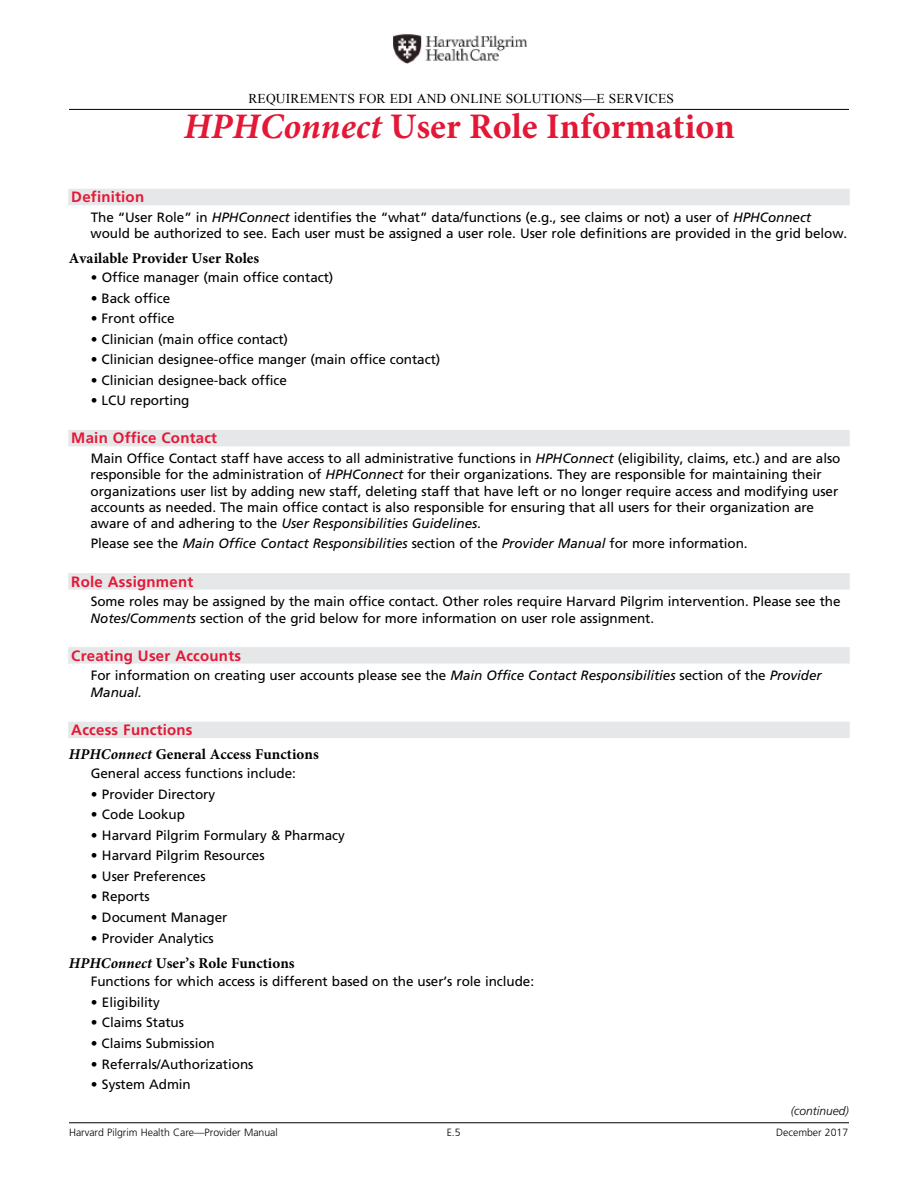
<style>
.page{position:relative;width:918px;height:1188px;background:#fff}
.page>*{position:absolute;margin:0;border:0;box-sizing:border-box;transform-origin:0 0}
.t1{font:700 36px "Minion Pro";color:#e31837}
.t2{font:700 15px "Minion Pro";letter-spacing:.005em;color:#000}
.t3{font:700 15px "Frutiger";letter-spacing:.015em;color:#e31837}
.t4{font:13.5px/16.2px "Frutiger";letter-spacing:-.005em;color:#000}
.t5{font:italic 13.5px "Frutiger";letter-spacing:-.005em;color:#000}
.t6{font:13.5px "Times New Roman";letter-spacing:.015em;color:#000}
.t7{font:italic 300 12px "Frutiger";color:#000}
.t8{font:300 10.5px "Frutiger";color:#000}
.s1{font-style:italic}
.s2{font-weight:700;font-size:13.2px}
.s3{font-style:normal}
</style>
<div class="page">
<img style="left:393px;top:34px;width:133px;height:30px">
<hr style="left:69px;top:1123px;width:780px;height:1px;background:#000">
<hr style="left:69px;top:109px;width:780px;height:1px;background:#000">
<div style="left:68px;top:189px;width:782px;height:16px;background:#e6e7e8"></div>
<div style="left:68px;top:430px;width:782px;height:16px;background:#e6e7e8"></div>
<div style="left:68px;top:573px;width:782px;height:17px;background:#e6e7e8"></div>
<div style="left:68px;top:647px;width:782px;height:17px;background:#e6e7e8"></div>
<div style="left:68px;top:722px;width:782px;height:16px;background:#e6e7e8"></div>
<p class="t6" style="left:248px;top:90px;width:427px">REQUIREMENTS FOR EDI AND ONLINE SOLUTIONS—E SERVICES</p>
<h1 class="t1" style="left:184px;top:101px;width:552px"><span class="s1">HPHConnect</span> User Role Information</h1>
<p class="t3" style="left:71px;top:188px;width:74px">Definition</p>
<p class="t4" style="left:91px;top:209px;width:758px">The “User Role” in <span class="s1">HPHConnect</span> identifies the “what” data/functions (e.g., see claims or not) a user of <span class="s1">HPHConnect </span>would be authorized to see. Each user must be assigned a user role. User role definitions are provided in the grid below.</p>
<p class="t2" style="left:69px;top:248px;width:192px">Available Provider User Roles</p>
<p class="t4" style="left:91px;top:269px;width:244px"><span class="s2">•</span> Office manager (main office contact)</p>
<p class="t4" style="left:91px;top:290px;width:81px">• Back office</p>
<p class="t4" style="left:91px;top:310px;width:85px">• Front office</p>
<p class="t4" style="left:91px;top:331px;width:199px">• Clinician (main office contact)</p>
<p class="t4" style="left:91px;top:352px;width:351px">• Clinician designee-office manger (main office contact)</p>
<p class="t4" style="left:91px;top:372px;width:198px">• Clinician designee-back office</p>
<p class="t4" style="left:91px;top:393px;width:100px">• LCU reporting</p>
<p class="t3" style="left:71px;top:429px;width:147px">Main Office Contact</p>
<p class="t4" style="left:91px;top:450px;width:751px">Main Office Contact staff have access to all administrative functions in <span class="s1">HPHConnect</span> (eligibility, claims, etc.) and are also responsible for the administration of <span class="s1">HPHConnect</span> for their organizations. They are responsible for maintaining their organizations user list by adding new staff, deleting staff that have left or no longer require access and modifying user accounts as needed. The main office contact is also responsible for ensuring that all users for their organization are aware of and adhering to the <span class="s1">User Responsibilities Guidelines</span>.</p>
<p class="t5" style="left:91px;top:536px;width:658px"><span class="s3">Please see the</span> Main Office Contact Responsibilities <span class="s3">section of the</span> Provider Manual <span class="s3">for more information.</span></p>
<p class="t3" style="left:71px;top:573px;width:123px">Role Assignment</p>
<p class="t4" style="left:91px;top:594px;width:752px">Some roles may be assigned by the main office contact. Other roles require Harvard Pilgrim intervention. Please see the<br><span class="s1">Notes/Comments</span> section of the grid below for more information on user role assignment.</p>
<p class="t3" style="left:71px;top:647px;width:171px">Creating User Accounts</p>
<p class="t4" style="left:91px;top:668px;width:733px">For information on creating user accounts please see the <span class="s1">Main Office Contact Responsibilities</span> section of the <span class="s1">Provider<br>Manual.</span></p>
<p class="t3" style="left:71px;top:721px;width:123px">Access Functions</p>
<p class="t2" style="left:69px;top:744px;width:251px"><span class="s1">HPHConnect</span> General Access Functions</p>
<p class="t4" style="left:91px;top:766px;width:207px">General access functions include:</p>
<p class="t4" style="left:91px;top:786px;width:126px">• Provider Directory</p>
<p class="t4" style="left:91px;top:807px;width:96px">• Code Lookup</p>
<p class="t4" style="left:91px;top:827px;width:256px">• Harvard Pilgrim Formulary &amp; Pharmacy</p>
<p class="t4" style="left:91px;top:848px;width:175px">• Harvard Pilgrim Resources</p>
<p class="t4" style="left:91px;top:868px;width:116px">• User Preferences</p>
<p class="t4" style="left:91px;top:889px;width:60px">• Reports</p>
<p class="t4" style="left:91px;top:909px;width:138px">• Document Manager</p>
<p class="t4" style="left:91px;top:930px;width:124px">• Provider Analytics</p>
<p class="t2" style="left:69px;top:952px;width:227px"><span class="s1">HPHConnect</span> User’s Role Functions</p>
<p class="t4" style="left:91px;top:974px;width:445px">Functions for which access is different based on the user’s role include:</p>
<p class="t4" style="left:91px;top:994px;width:71px">• Eligibility</p>
<p class="t4" style="left:91px;top:1015px;width:95px">• Claims Status</p>
<p class="t4" style="left:91px;top:1035px;width:126px">• Claims Submission</p>
<p class="t4" style="left:91px;top:1056px;width:164px">• Referrals/Authorizations</p>
<p class="t4" style="left:91px;top:1076px;width:102px">• System Admin</p>
<p class="t7" style="left:791px;top:1103px;width:60px">(continued)</p>
<p class="t8" style="left:69px;top:1127px;width:210px">Harvard Pilgrim Health Care—Provider Manual</p>
<p class="t8" style="left:447px;top:1127px;width:16px">E.5</p>
<p class="t8" style="left:776px;top:1127px;width:74px">December 2017</p>
</div>
